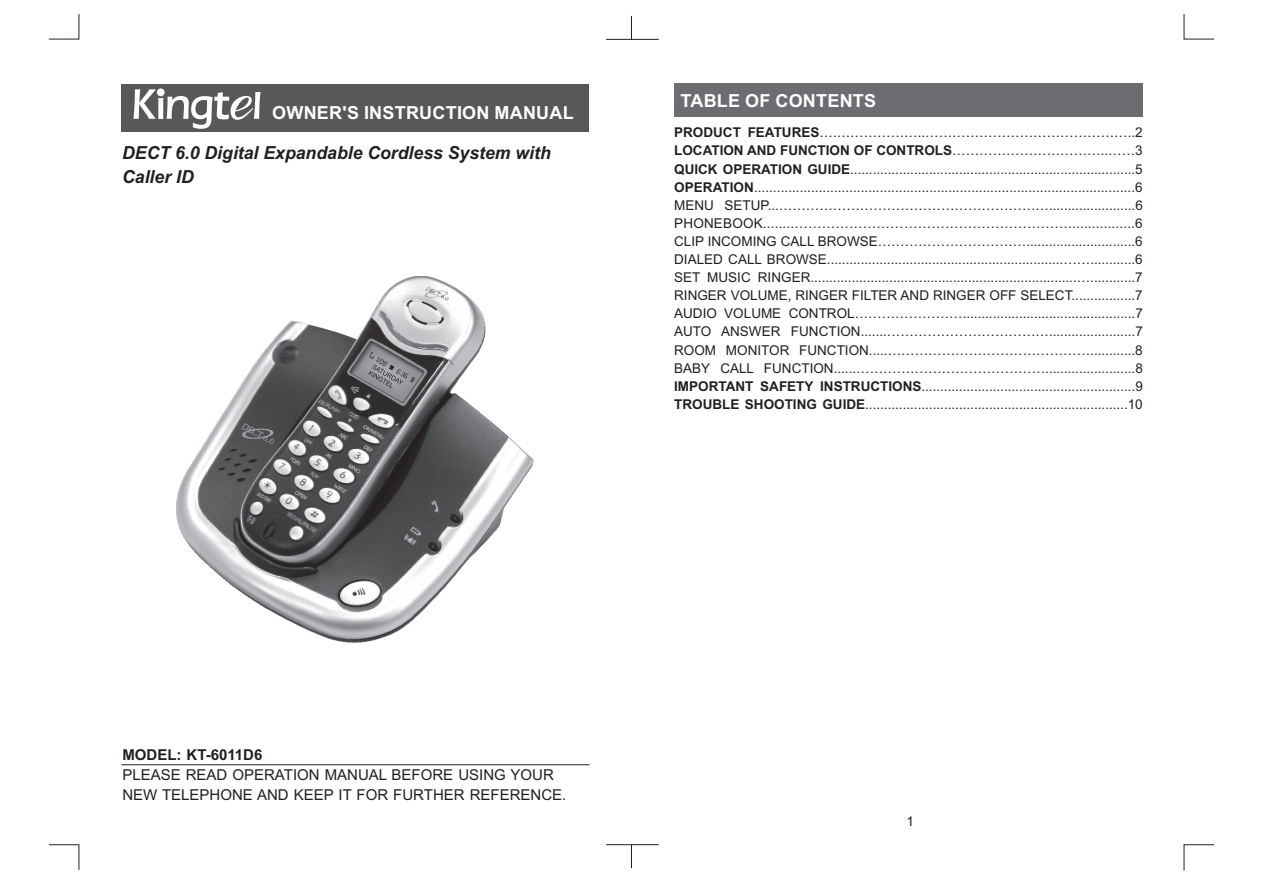
<style>
.page{position:relative;width:1263px;height:893px;background:#fff}
.page>*{position:absolute;margin:0;border:0;box-sizing:border-box;transform-origin:0 0}
.t1{font:italic 700 18px/24.2px "Arial";color:#231f20}
.t2{font:700 18px "Arial";letter-spacing:.015em;color:#fff}
.t3{font:15px/20.1px "Arial";color:#231f20}
.t4{font:700 15px "Arial";color:#231f20}
.t5{font:13.5px/18.1px "Arial";color:#231f20;text-align:justify}
.s1{font-weight:700}
</style>
<div class="page">
<hr style="left:121px;top:764px;width:468px;height:1px;background:#231f20">
<svg style="left:48px;top:14px;width:32px;height:26px"></svg>
<svg style="left:1183px;top:14px;width:32px;height:26px"></svg>
<hr style="left:606px;top:39px;width:53px;height:1px;background:#231f20">
<svg style="left:631px;top:16px;width:1px;height:23px"></svg>
<svg style="left:48px;top:844px;width:32px;height:26px"></svg>
<svg style="left:1183px;top:844px;width:32px;height:27px"></svg>
<hr style="left:606px;top:844px;width:53px;height:1px;background:#231f20">
<svg style="left:631px;top:845px;width:1px;height:23px"></svg>
<div style="left:674px;top:84px;width:468px;height:33px;background:#6c6d70"></div>
<div style="left:121px;top:84px;width:468px;height:48px;background:#57585a"></div>
<svg style="left:133px;top:89px;width:128px;height:40px"></svg>
<img style="left:177px;top:276px;width:357px;height:366px">
<svg style="left:368px;top:352px;width:47px;height:36px;background:#848588"></svg>
<h1 class="t2" style="left:272px;top:106px;width:303px">OWNER'S INSTRUCTION MANUAL</h1>
<h1 class="t1" style="left:122px;top:142px;width:430px">DECT 6.0 Digital Expandable Cordless System with<br>Caller ID</h1>
<h1 class="t2" style="left:680px;top:94px;width:197px">TABL E O F CONTENTS</h1>
<p class="t5" style="left:674px;top:125px;width:470px"><span class="s1">PRODUCT FEATURES</span>….………………..………………………………………..2<br><span class="s1">LOCATION AND FUNCTION OF CONTROLS</span>……………………………..……3<br><span class="s1">QUICK OPERATION GUIDE</span>............................................................................5<br><span class="s1">OPERATION</span>....................................................................................................6<br>MENU SETUP...…………………………………………………….......................6<br>PHONEBOOK........…………………………………………………….................6<br>CLIP INCOMING CALL BROWSE…………………………….............................6<br>DIALED CALL BROWSE...............................................................……............6<br>SET MUSIC RINGER.......................................................................…............7<br>RINGER VOLUME, RINGER FILTER AND RINGER OFF SELECT.................7<br>AUDIO VOLUME CONTROL……………………..............................................7<br>AUTO ANSWER FUNCTION.......……………………………….......................7<br>ROOM MONITOR FUNCTION.....………………………………………............8<br>BABY CALL FUNCTION......……………………………………........................8<br><span class="s1">IMPORTANT SAFETY INSTRUCTIONS</span>.........................................................9<br><span class="s1">TROUBLE SHOOTING GUIDE</span>......................................................................10</p>
<p class="t4" style="left:122px;top:749px;width:142px">MODEL: KT-6011D6</p>
<p class="t3" style="left:122px;top:766px;width:445px">PLEASE READ OPERATION MANUAL BEFORE USING YOUR<br>NEW TELEPHONE AND KEEP IT FOR FURTHER REFERENCE.</p>
<p class="t5" style="left:906px;top:814px;width:9px">1</p>
</div>
